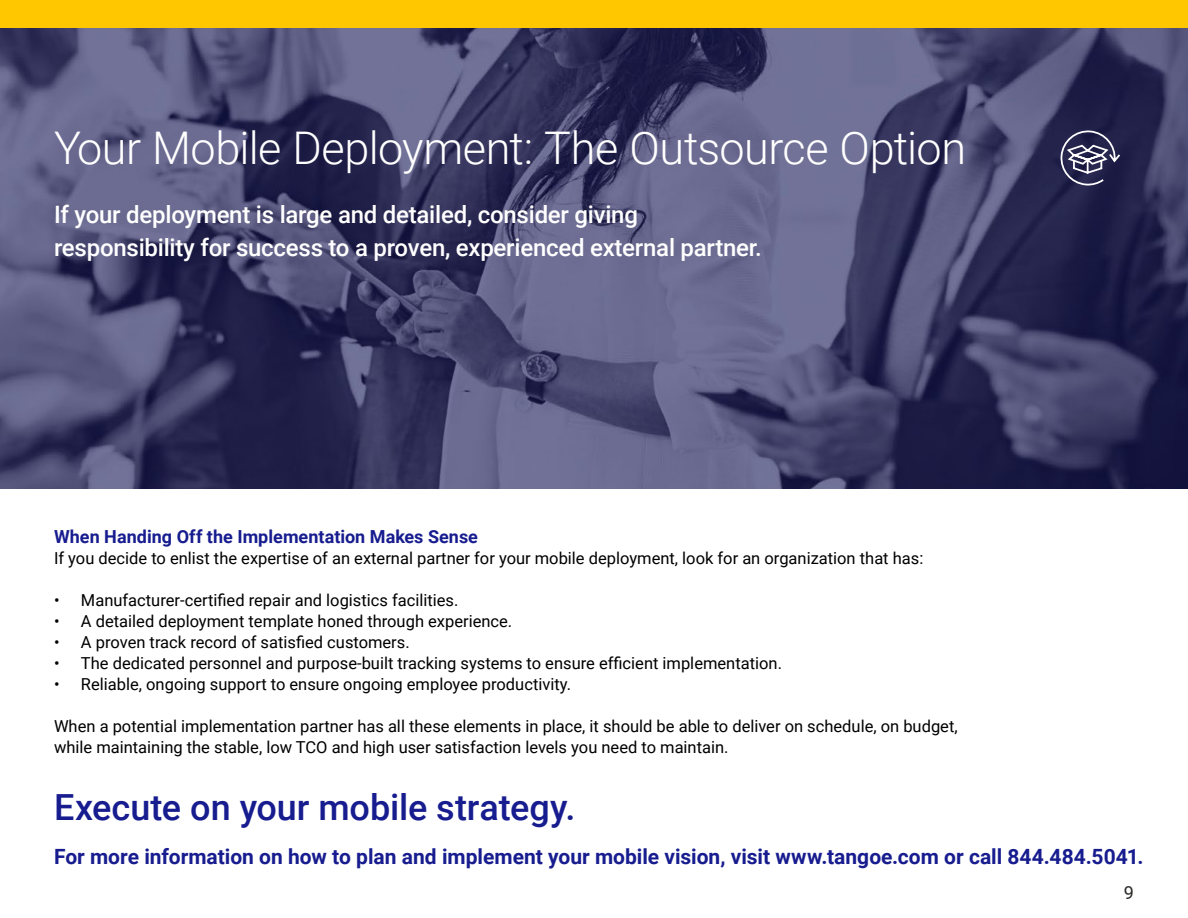
<style>
.page{position:relative;width:1188px;height:918px;background:#fff}
.page>*{position:absolute;margin:0;border:0;box-sizing:border-box;transform-origin:0 0}
.t1{font:300 45px "Roboto";letter-spacing:-.01em;color:#fff}
.t2{font:500 36px "Roboto";letter-spacing:-.005em;color:#171c8f}
.t3{font:500 24px/33px "Roboto";letter-spacing:-.01em;color:#fff}
.t4{font:700 21px "Roboto";color:#171c8f}
.t5{font:700 18px "Roboto";color:#171c8f}
.t6{font:18px "Roboto";color:#292827}
.t7{font:16.5px/21px "Roboto";color:#000}
</style>
<div class="page">
<div style="left:0;top:0;width:1188px;height:29px;background:#ffc700"></div>
<img style="left:0;top:29px;width:1188px;height:460px">
<svg style="left:1060px;top:130px;width:62px;height:55px;background:#4d4c6c"></svg>
<h1 class="t1" style="left:54px;top:117px;width:914px">Your Mobile Deployment: The Outsource Option</h1>
<h3 class="t3" style="left:54px;top:197px;width:709px">If your deployment is large and detailed, consider giving responsibility for success to a proven, experienced external partner.</h3>
<p class="t5" style="left:54px;top:524px;width:425px">When Handing Off the Implementation Makes Sense</p>
<p class="t7" style="left:54px;top:547px;width:871px">If you decide to enlist the expertise of an external partner for your mobile deployment, look for an organization that has:</p>
<p class="t7" style="left:54px;top:589px;width:406px">• Manufacturer-certified repair and logistics facilities.</p>
<p class="t7" style="left:54px;top:610px;width:460px">• A detailed deployment template honed through experience.</p>
<p class="t7" style="left:54px;top:631px;width:357px">• A proven track record of satisfied customers.</p>
<p class="t7" style="left:54px;top:652px;width:730px">• The dedicated personnel and purpose-built tracking systems to ensure efficient implementation.</p>
<p class="t7" style="left:54px;top:673px;width:519px">• Reliable, ongoing support to ensure ongoing employee productivity.</p>
<p class="t7" style="left:54px;top:715px;width:905px">When a potential implementation partner has all these elements in place, it should be able to deliver on schedule, on budget, while maintaining the stable, low TCO and high user satisfaction levels you need to maintain.</p>
<h2 class="t2" style="left:54px;top:782px;width:523px">Execute on your mobile strategy.</h2>
<p class="t4" style="left:54px;top:842px;width:1091px">For more information on how to plan and implement your mobile vision, visit www.tangoe.com or call 844.484.5041.</p>
<p class="t6" style="left:1124px;top:879px;width:12px">9</p>
</div>
